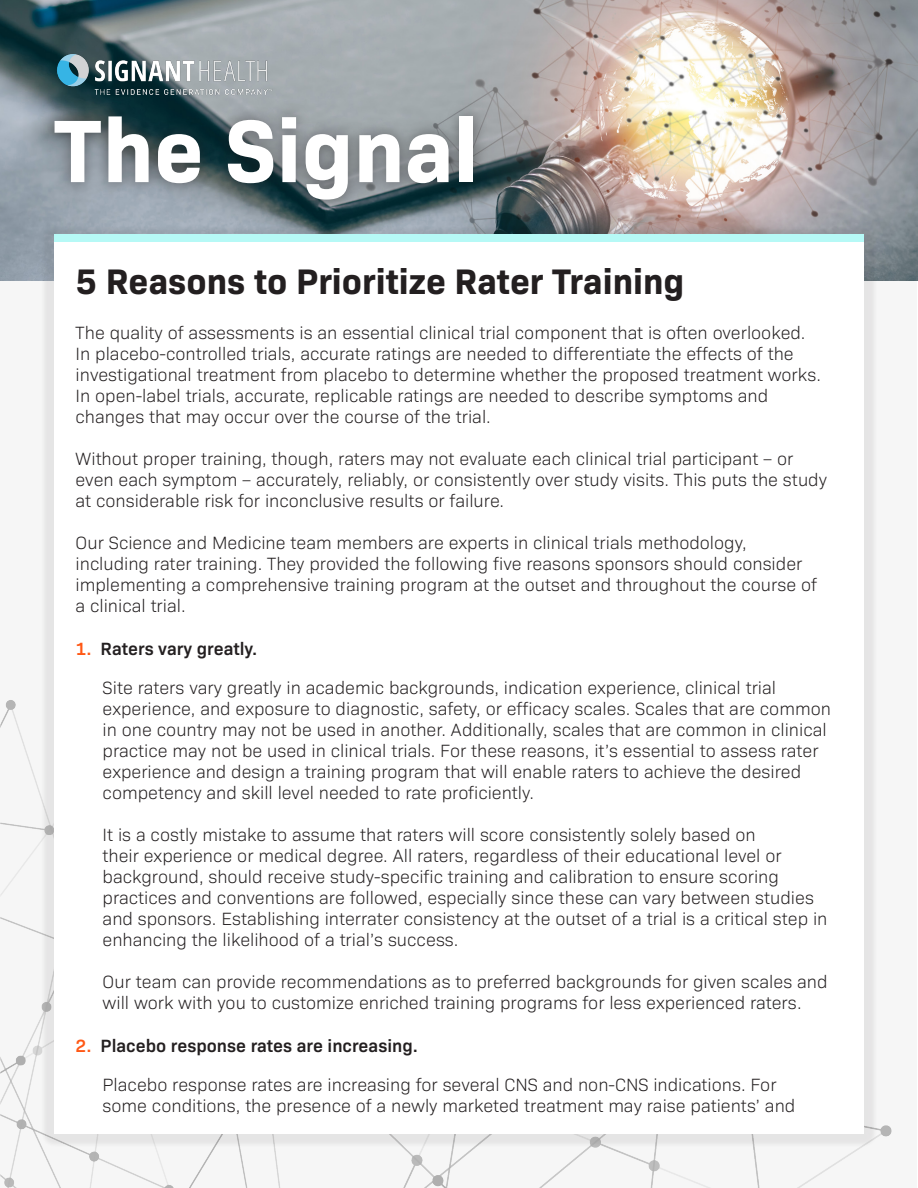
<style>
.page{position:relative;width:918px;height:1188px;background:#fff}
.page>*{position:absolute;margin:0;border:0;box-sizing:border-box;transform-origin:0 0}
.t1{font:700 90px "Bio Sans";color:#fff}
.t2{font:700 36px "Bio Sans";color:#231f20}
.t3{font:300 18px/21px "Bio Sans";color:#231f20}
.t4{font:600 18px "Bio Sans";color:#231f20}
.s1{color:#ff5815}
</style>
<div class="page">
<div style="left:1px;top:281px;width:916px;height:907px;background:#f6f6f6"></div>
<img style="left:0;top:0;width:918px;height:281px">
<div style="left:40px;top:101px;width:448px;height:114px;background:#231f20;opacity:.52"></div>
<img style="left:54px;top:54px;width:219px;height:41px">
<img style="left:0;top:700px;width:892px;height:488px">
<div style="left:40px;top:226px;width:838px;height:922px;background:#231f20;opacity:.08"></div>
<div style="left:54px;top:240px;width:810px;height:894px;background:#fff"></div>
<div style="left:54px;top:234px;width:810px;height:8px;background:#b6f9f6"></div>
<p class="t1" style="left:54px;top:82px;width:426px">The Signal</p>
<p class="t2" style="left:76px;top:254px;width:610px">5 Reasons to Prioritize Rater Training</p>
<p class="t3" style="left:76px;top:321px;width:747px">The quality of assessments is an essential clinical trial component that is often overlooked.<br>In placebo-controlled trials, accurate ratings are needed to differentiate the effects of the investigational treatment from placebo to determine whether the proposed treatment works.<br>In open-label trials, accurate, replicable ratings are needed to describe symptoms and changes that may occur over the course of the trial.</p>
<p class="t3" style="left:76px;top:447px;width:753px">Without proper training, though, raters may not evaluate each clinical trial participant – or even each symptom – accurately, reliably, or consistently over study visits. This puts the study at considerable risk for inconclusive results or failure.</p>
<p class="t3" style="left:76px;top:531px;width:743px">Our Science and Medicine team members are experts in clinical trials methodology, including rater training. They provided the following five reasons sponsors should consider implementing a comprehensive training program at the outset and throughout the course of a clinical trial.</p>
<p class="t4" style="left:76px;top:635px;width:183px"><span class="s1">1.</span> Raters vary greatly.</p>
<p class="t3" style="left:103px;top:676px;width:730px">Site raters vary greatly in academic backgrounds, indication experience, clinical trial experience, and exposure to diagnostic, safety, or efficacy scales. Scales that are common in one country may not be used in another. Additionally, scales that are common in clinical practice may not be used in clinical trials. For these reasons, it’s essential to assess rater experience and design a training program that will enable raters to achieve the desired competency and skill level needed to rate proficiently.</p>
<p class="t3" style="left:103px;top:823px;width:726px">It is a costly mistake to assume that raters will score consistently solely based on<br>their experience or medical degree. All raters, regardless of their educational level or background, should receive study-specific training and calibration to ensure scoring practices and conventions are followed, especially since these can vary between studies and sponsors. Establishing interrater consistency at the outset of a trial is a critical step in enhancing the likelihood of a trial’s success.</p>
<p class="t3" style="left:103px;top:970px;width:726px">Our team can provide recommendations as to preferred backgrounds for given scales and will work with you to customize enriched training programs for less experienced raters.</p>
<p class="t4" style="left:76px;top:1032px;width:344px"><span class="s1">2.</span> Placebo response rates are increasing.</p>
<p class="t3" style="left:103px;top:1073px;width:694px">Placebo response rates are increasing for several CNS and non-CNS indications. For some conditions, the presence of a newly marketed treatment may raise patients’ and</p>
</div>
